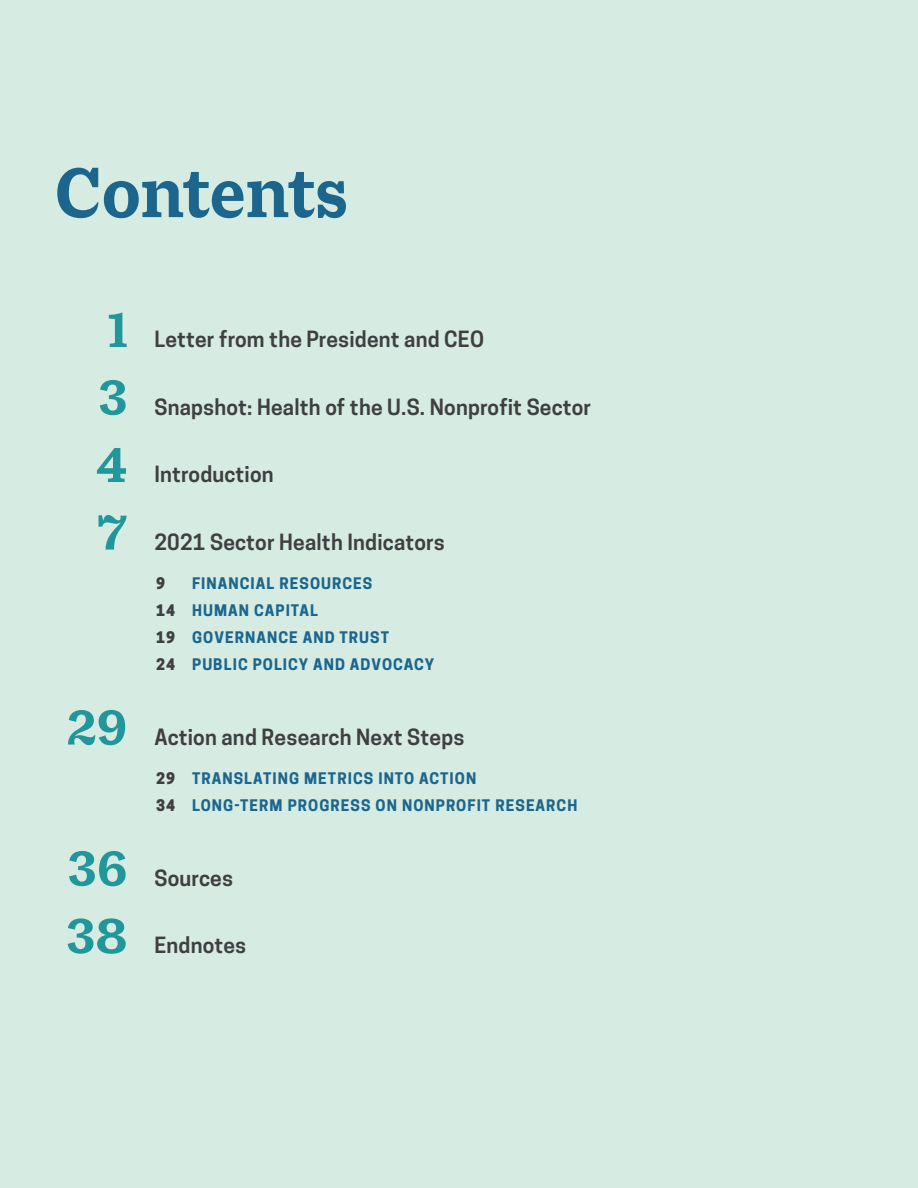
<style>
.page{position:relative;width:918px;height:1188px;background:#d6ece2}
.page>*{position:absolute;margin:0;border:0;box-sizing:border-box;transform-origin:0 0}
.t1{font:700 75px "Macklin Text";letter-spacing:-.015em;color:#1c668e}
.t2{font:700 52.5px "Macklin Text";color:#21979c}
.t3{font:600 21px "Cooper Hewitt";letter-spacing:.01em;color:#3f3f42}
.t4{font:700 15px "Cooper Hewitt";letter-spacing:.07em;color:#1c668e}
.t5{font:800 15px "Cooper Hewitt";color:#3f3f42}
.s1{font-weight:800;color:#3f3f42}
</style>
<div class="page">
<p class="t1" style="left:54px;top:150px;width:296px">Contents</p>
<p class="t2" style="left:107px;top:300px;width:22px">1</p>
<p class="t2" style="left:99px;top:367px;width:30px">3</p>
<p class="t2" style="left:96px;top:435px;width:33px">4</p>
<p class="t2" style="left:97px;top:502px;width:32px">7</p>
<p class="t2" style="left:67px;top:697px;width:62px">29</p>
<p class="t2" style="left:68px;top:838px;width:61px">36</p>
<p class="t2" style="left:67px;top:906px;width:62px">38</p>
<p class="t3" style="left:154px;top:327px;width:331px">Letter from the President and CEO</p>
<p class="t3" style="left:154px;top:394px;width:438px">Snapshot: Health of the U.S. Nonprofit Sector</p>
<p class="t3" style="left:154px;top:462px;width:121px">Introduction</p>
<p class="t3" style="left:154px;top:529px;width:292px">2021 Sector Health Indicators</p>
<p class="t5" style="left:156px;top:574px;width:10px">9</p>
<p class="t4" style="left:192px;top:574px;width:182px">FINANCIAL RESOURCES</p>
<p class="t4" style="left:156px;top:601px;width:164px"><span class="s1">14</span> HUMAN CAPITAL</p>
<p class="t4" style="left:156px;top:628px;width:235px"><span class="s1">19</span> GOVERNANCE AND TRUST</p>
<p class="t4" style="left:156px;top:655px;width:280px"><span class="s1">24</span> PUBLIC POLICY AND ADVOCACY</p>
<p class="t3" style="left:154px;top:724px;width:311px">Action and Research Next Steps</p>
<p class="t4" style="left:156px;top:769px;width:322px"><span class="s1">29</span> TRANSLATING METRICS INTO ACTION</p>
<p class="t4" style="left:156px;top:796px;width:423px"><span class="s1">34</span> LONG-TERM PROGRESS ON NONPROFIT RESEARCH</p>
<p class="t3" style="left:154px;top:865px;width:80px">Sources</p>
<p class="t3" style="left:154px;top:933px;width:93px">Endnotes</p>
</div>
